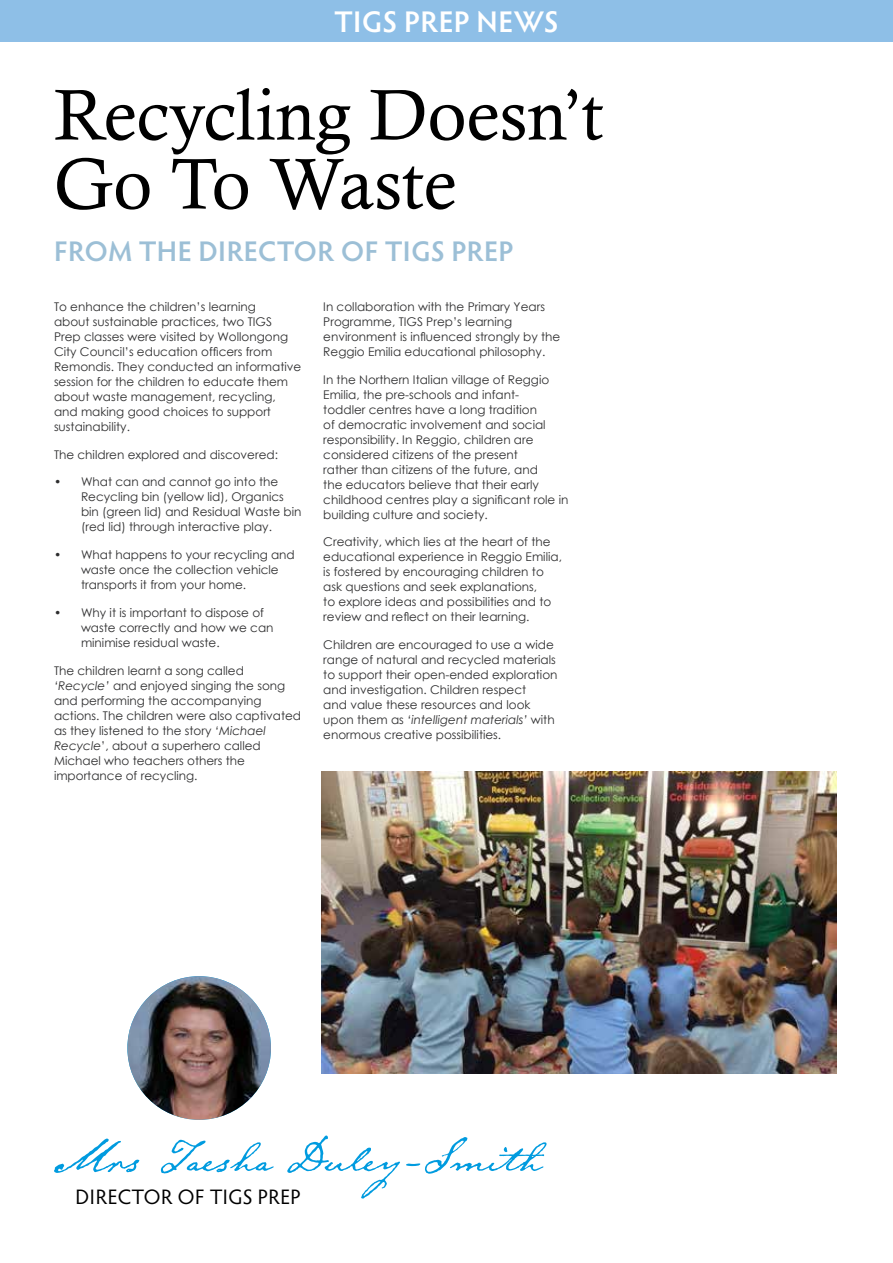
<style>
.page{position:relative;width:893px;height:1263px;background:#fff}
.page>*{position:absolute;margin:0;border:0;box-sizing:border-box;transform-origin:0 0}
.t1{font:72px/69px "Calisto";color:#000}
.t2{font:60px "Emily Austin";color:#009bdf}
.t3{font:600 30px "Hypatia Sans Pro";letter-spacing:.01em;color:#fff}
.t4{font:600 28.5px "Hypatia Sans Pro";letter-spacing:.015em;color:#9cbfd6}
.t5{font:21px "Hypatia Sans Pro";letter-spacing:.02em;color:#000}
.t6{font:12px/15px "Century Gothic";color:#2e2e2f}
.s1{font-style:italic}
</style>
<div class="page">
<div style="left:0;top:0;width:893px;height:42px;background:#8ebfe7"></div>
<img style="left:127px;top:976px;width:144px;height:144px;border-radius:72px">
<img style="left:322px;top:771px;width:514px;height:302px">
<h3 class="t3" style="left:334px;top:1px;width:226px">TIGS PREP NEWS</h3>
<h1 class="t1" style="left:54px;top:80px;width:551px">Recycling Doesn’t<br>Go To Waste</h1>
<h3 class="t4" style="left:54px;top:231px;width:461px">FROM THE DIRECTOR OF TIGS PREP</h3>
<p class="t6" style="left:54px;top:299px;width:249px">To enhance the children’s learning<br>about sustainable practices, two TIGS Prep classes were visited by Wollongong City Council’s education officers from Remondis. They conducted an informative session for the children to educate them about waste management, recycling, and making good choices to support sustainability.</p>
<p class="t6" style="left:54px;top:447px;width:226px">The children explored and discovered:</p>
<p class="t6" style="left:81px;top:474px;width:222px;text-indent:-27px">• What can and cannot go into the Recycling bin (yellow lid), Organics bin (green lid) and Residual Waste bin (red lid) through interactive play.</p>
<p class="t6" style="left:81px;top:547px;width:215px;text-indent:-27px">• What happens to your recycling and waste once the collection vehicle transports it from your home.</p>
<p class="t6" style="left:81px;top:605px;width:194px;text-indent:-27px">• Why it is important to dispose of waste correctly and how we can minimise residual waste.</p>
<p class="t6" style="left:54px;top:663px;width:249px">The children learnt a song called <span class="s1">‘Recycle’</span> and enjoyed singing the song and performing the accompanying actions. The children were also captivated as they listened to the story <span class="s1">‘Michael Recycle</span>’, about a superhero called Michael who teachers others the importance of recycling.</p>
<p class="t6" style="left:323px;top:299px;width:239px">In collaboration with the Primary Years Programme, TIGS Prep’s learning environment is influenced strongly by the Reggio Emilia educational philosophy.</p>
<p class="t6" style="left:323px;top:372px;width:247px">In the Northern Italian village of Reggio Emilia, the pre-schools and infant-<br>toddler centres have a long tradition<br>of democratic involvement and social responsibility. In Reggio, children are considered citizens of the present<br>rather than citizens of the future, and<br>the educators believe that their early childhood centres play a significant role in building culture and society.</p>
<p class="t6" style="left:323px;top:534px;width:240px">Creativity, which lies at the heart of the educational experience in Reggio Emilia, is fostered by encouraging children to ask questions and seek explanations,<br>to explore ideas and possibilities and to review and reflect on their learning.</p>
<p class="t6" style="left:323px;top:637px;width:236px">Children are encouraged to use a wide range of natural and recycled materials to support their open-ended exploration and investigation. Children respect<br>and value these resources and look upon them as <span class="s1">‘intelligent materials’</span> with enormous creative possibilities.</p>
<h2 class="t2" style="left:54px;top:1113px;width:488px">Mrs Taesha Duley-Smith</h2>
<h3 class="t5" style="left:75px;top:1182px;width:227px">DIRECTOR OF TIGS PREP</h3>
</div>
